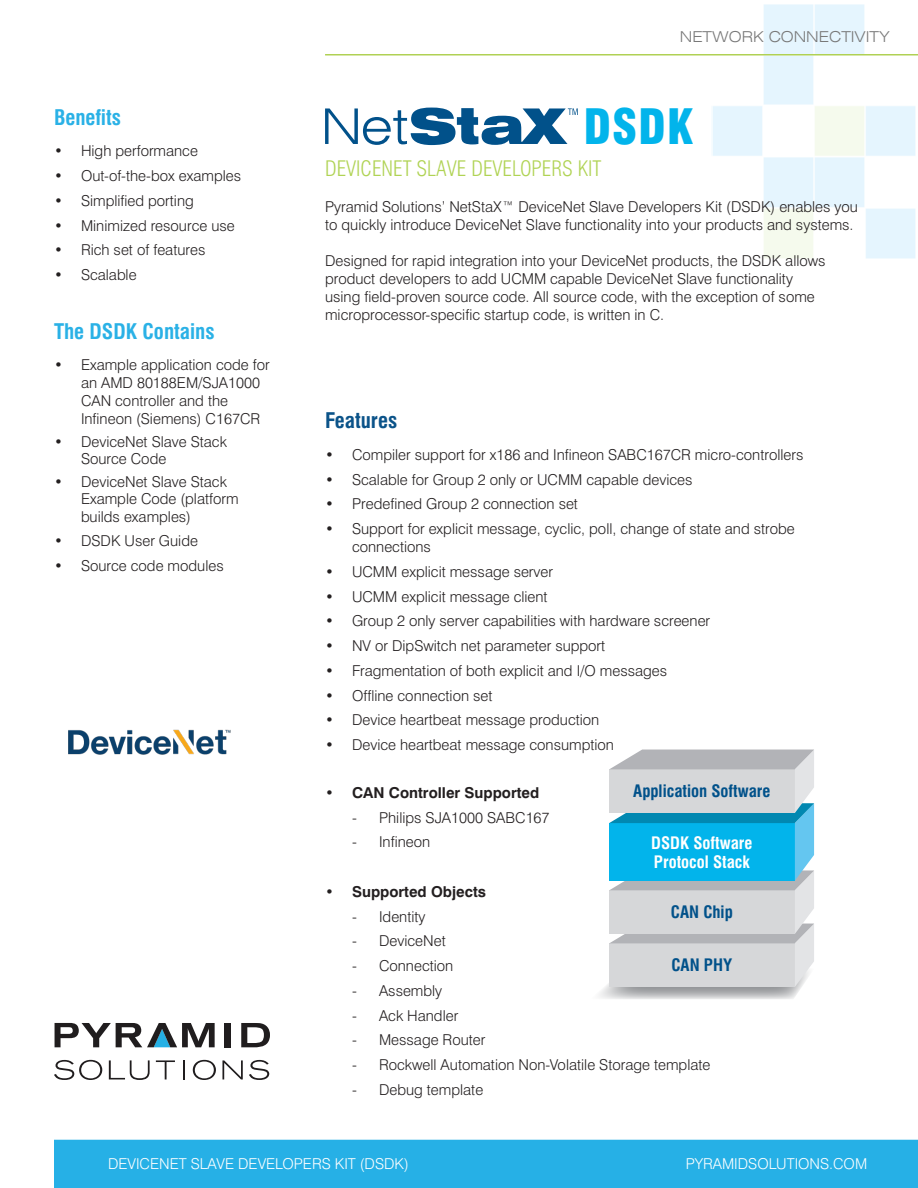
<style>
.page{position:relative;width:918px;height:1188px;background:#fff}
.page>*{position:absolute;margin:0;border:0;box-sizing:border-box;transform-origin:0 0}
.t1{font:900 condensed 47.55px "Swiss 721 BT";color:#02b4eb}
.t2{font:300 condensed 21px "Swiss 721 BT";color:#b0d354}
.t3{font:700 condensed 21px "Swiss 721 BT";color:#2ab1e6}
.t4{font:700 condensed 21px "Swiss 721 BT";color:#0b5389}
.t5{font:700 condensed 16.8px "Swiss 721 BT";color:#01518a}
.t6{font:700 condensed 16.8px/18.1px "Swiss 721 BT";color:#fff}
.t7{font:300 15px/18px "Swiss 721 BT";color:#231f20}
.t8{font:300 15px "Swiss 721 BT";color:#fff}
.t9{font:700 15px "Swiss 721 BT";color:#231f20}
.t10{font:300 expanded 15px "Swiss 721 BT";color:#787878}
</style>
<div class="page">
<img style="left:712px;top:4px;width:206px;height:255px">
<hr style="left:325px;top:54px;width:593px;height:1px;background:#b0d154">
<div style="left:54px;top:1140px;width:864px;height:48px;background:#26b0e6"></div>
<svg style="left:54px;top:1060px;width:48px;height:20px"></svg>
<svg style="left:109px;top:1060px;width:41px;height:20px"></svg>
<svg style="left:156px;top:1060px;width:19px;height:19px"></svg>
<svg style="left:183px;top:1060px;width:2px;height:19px"></svg>
<svg style="left:193px;top:1060px;width:23px;height:20px"></svg>
<svg style="left:222px;top:1060px;width:21px;height:19px"></svg>
<svg style="left:249px;top:1060px;width:20px;height:20px"></svg>
<svg style="left:55px;top:1023px;width:160px;height:24px"></svg>
<div style="left:224px;top:1023px;width:6px;height:24px;background:#201d1e"></div>
<svg style="left:241px;top:1023px;width:29px;height:24px"></svg>
<svg style="left:325px;top:108px;width:253px;height:37px"></svg>
<svg style="left:599px;top:750px;width:216px;height:249px;background:#9fcad9"></svg>
<img style="left:68px;top:729px;width:163px;height:26px">
<h2 class="t3" style="left:54px;top:109px;width:69px">Benefits</h2>
<p class="t7" style="left:54px;top:143px;width:145px">• High performance</p>
<p class="t7" style="left:54px;top:168px;width:189px">• Out-of-the-box examples</p>
<p class="t7" style="left:54px;top:193px;width:141px">• Simplified porting</p>
<p class="t7" style="left:54px;top:218px;width:182px">• Minimized resource use</p>
<p class="t7" style="left:54px;top:242px;width:153px">• Rich set of features</p>
<p class="t7" style="left:54px;top:267px;width:84px">• Scalable</p>
<h2 class="t3" style="left:54px;top:322px;width:162px">The DSDK Contains</h2>
<p class="t7" style="left:81px;top:357px;width:190px;text-indent:-27px">• Example application code for an AMD 80188EM/SJA1000<br>CAN controller and the<br>Infineon (Siemens) C167CR</p>
<p class="t7" style="left:81px;top:435px;width:147px;line-height:16.5px;text-indent:-27px">• DeviceNet Slave Stack<br>Source Code</p>
<p class="t7" style="left:81px;top:475px;width:159px;line-height:16.5px;text-indent:-27px">• DeviceNet Slave Stack<br>Example Code (platform</p>
<p class="t7" style="left:81px;top:509px;width:112px">builds examples)</p>
<p class="t7" style="left:54px;top:533px;width:146px">• DSDK User Guide</p>
<p class="t7" style="left:54px;top:558px;width:171px">• Source code modules</p>
<p class="t10" style="left:680px;top:28px;width:212px">NETWORK CONNECTIVITY</p>
<h1 class="t1" style="left:583px;top:100px;width:110px">DSDK</h1>
<h2 class="t2" style="left:325px;top:157px;width:278px">DEVICENET SLAVE DEVELOPERS KIT</h2>
<p class="t7" style="left:325px;top:200px;width:534px">Pyramid Solutions’ NetStaX™ DeviceNet Slave Developers Kit (DSDK) enables you to quickly introduce DeviceNet Slave functionality into your products and systems.</p>
<p class="t7" style="left:325px;top:254px;width:502px">Designed for rapid integration into your DeviceNet products, the DSDK allows product developers to add UCMM capable DeviceNet Slave functionality using field-proven source code. All source code, with the exception of some microprocessor-specific startup code, is written in C.</p>
<h2 class="t4" style="left:325px;top:412px;width:74px">Features</h2>
<p class="t7" style="left:325px;top:447px;width:480px">• Compiler support for x186 and Infineon SABC167CR micro-controllers</p>
<p class="t7" style="left:325px;top:472px;width:369px">• Scalable for Group 2 only or UCMM capable devices</p>
<p class="t7" style="left:325px;top:497px;width:254px">• Predefined Group 2 connection set</p>
<p class="t7" style="left:352px;top:521px;width:444px;text-indent:-27px">• Support for explicit message, cyclic, poll, change of state and strobe connections</p>
<p class="t7" style="left:325px;top:564px;width:230px">• UCMM explicit message server</p>
<p class="t7" style="left:325px;top:589px;width:224px">• UCMM explicit message client</p>
<p class="t7" style="left:325px;top:614px;width:387px">• Group 2 only server capabilities with hardware screener</p>
<p class="t7" style="left:325px;top:638px;width:282px">• NV or DipSwitch net parameter support</p>
<p class="t7" style="left:325px;top:663px;width:344px">• Fragmentation of both explicit and I/O messages</p>
<p class="t7" style="left:325px;top:688px;width:169px">• Offline connection set</p>
<p class="t7" style="left:325px;top:713px;width:276px">• Device heartbeat message production</p>
<p class="t7" style="left:325px;top:737px;width:290px">• Device heartbeat message consumption</p>
<p class="t9" style="left:325px;top:787px;width:216px">• CAN Controller Supported</p>
<p class="t7" style="left:352px;top:810px;width:199px">- Philips SJA1000 SABC167</p>
<p class="t7" style="left:352px;top:834px;width:80px">- Infineon</p>
<p class="t9" style="left:325px;top:886px;width:162px">• Supported Objects</p>
<p class="t7" style="left:352px;top:909px;width:75px">- Identity</p>
<p class="t7" style="left:352px;top:933px;width:95px">- DeviceNet</p>
<p class="t7" style="left:352px;top:958px;width:103px">- Connection</p>
<p class="t7" style="left:352px;top:983px;width:92px">- Assembly</p>
<p class="t7" style="left:352px;top:1008px;width:108px">- Ack Handler</p>
<p class="t7" style="left:352px;top:1032px;width:135px">- Message Router</p>
<p class="t7" style="left:352px;top:1057px;width:360px">- Rockwell Automation Non-Volatile Storage template</p>
<p class="t7" style="left:352px;top:1082px;width:133px">- Debug template</p>
<p class="t5" style="left:633px;top:784px;width:139px">Application Software</p>
<p class="t6" style="left:651px;top:835px;width:103px">DSDK Software<br>Protocol Stack</p>
<p class="t5" style="left:671px;top:905px;width:63px">CAN Chip</p>
<p class="t5" style="left:671px;top:958px;width:62px">CAN PHY</p>
<p class="t8" style="left:108px;top:1158px;width:302px">DEVICENET SLAVE DEVELOPERS KIT (DSDK)</p>
<p class="t8" style="left:686px;top:1158px;width:183px">PYRAMIDSOLUTIONS.COM</p>
</div>
